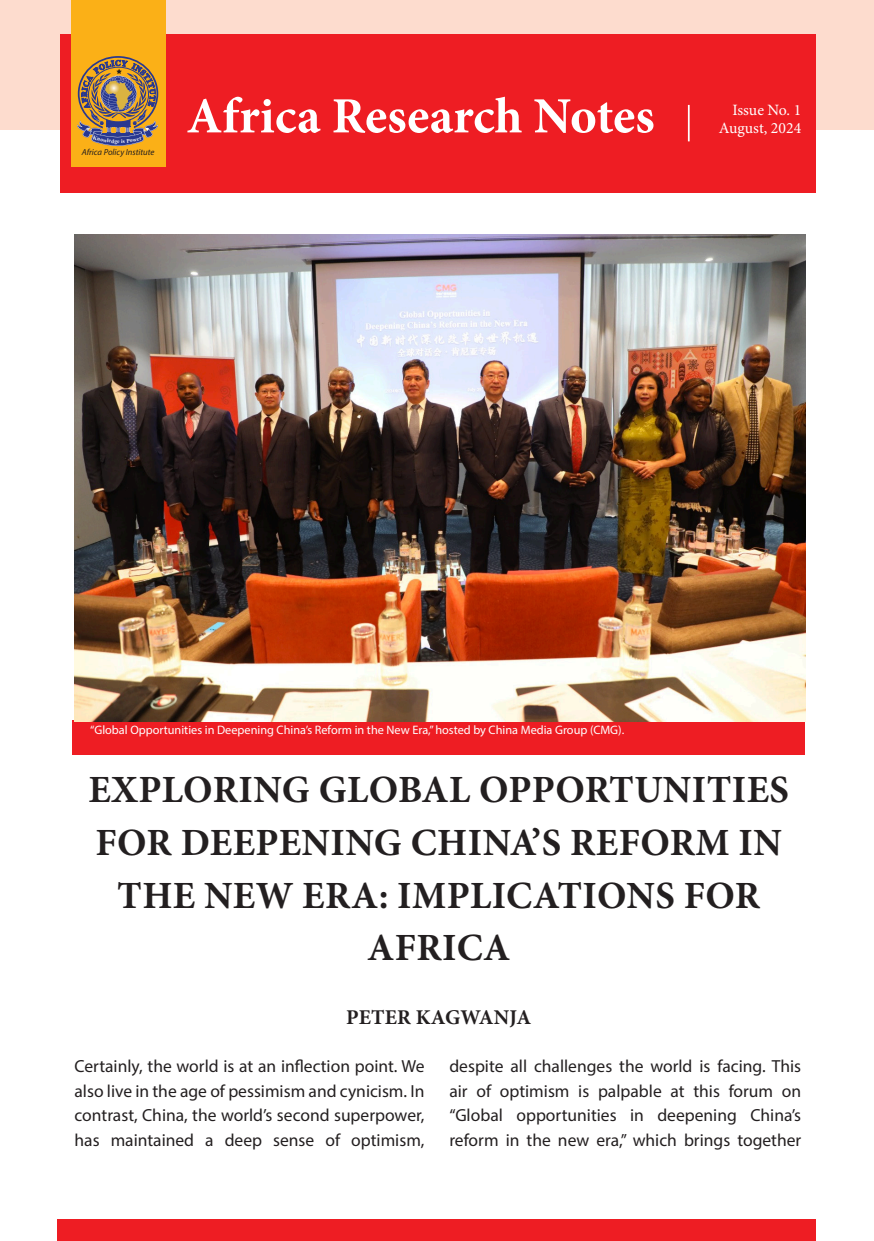
<style>
.page{position:relative;width:874px;height:1241px;background:#fff}
.page>*{position:absolute;margin:0;border:0;box-sizing:border-box;transform-origin:0 0}
.t1{font:700 50.75px "Minion Pro";color:#fff}
.t2{font:700 38.5px/52.5px "Minion Pro";letter-spacing:.01em;color:#231f20;text-align:center}
.t3{font:700 21px "Minion Pro";letter-spacing:.005em;color:#231f20}
.body_text{font:17.5px/24.5px "Myriad Pro";color:#231f20;text-align:justify}
.t4{font:15.75px "Minion Pro";letter-spacing:-.005em;color:#fff}
.t5{font:12.25px "Myriad Pro";color:#fff}
.t6{font:italic 8.75px "Myriad Pro";color:#231f20}
.t7{font:700 5.6px "Times New Roman";color:#f2f3f4}
</style>
<div class="page">
<div style="left:58px;top:1218px;width:757px;height:22px;background:#ee1d23"></div>
<div style="left:0;top:0;width:873px;height:130px;background:#fddcce"></div>
<div style="left:60px;top:34px;width:755px;height:159px;background:#ee1d23"></div>
<hr style="left:687px;top:105px;width:2px;height:36px;background:#fff">
<div style="left:71px;top:0;width:94px;height:167px;background:#fbb017"></div>
<div style="left:73px;top:719px;width:731px;height:35px;background:#ee1d23"></div>
<img style="left:74px;top:235px;width:730px;height:486px">
<svg style="left:77px;top:56px;width:81px;height:90px"></svg>
<p class="t7" style="left:117px;top:137px;width:4px">e</p>
<p class="t6" style="left:82px;top:147px;width:74px">Africa Policy Institute</p>
<p class="t1" style="left:186px;top:80px;width:469px">Africa Research Notes</p>
<p class="t4" style="left:732px;top:99px;width:70px">Issue No. 1</p>
<p class="t4" style="left:718px;top:118px;width:84px">August, 2024</p>
<p class="t5" style="left:90px;top:722px;width:535px">“Global Opportunities in Deepening China’s Reform in the New Era,” hosted by China Media Group (CMG).</p>
<p class="t2" style="left:88px;top:763px;width:701px">EXPLORING GLOBAL OPPORTUNITIES<br>FOR DEEPENING CHINA’S REFORM IN<br>THE NEW ERA: IMPLICATIONS FOR<br>AFRICA</p>
<p class="t3" style="left:346px;top:1002px;width:186px">PETER KAGWANJA</p>
<p class="body_text" style="left:74px;top:1053px;width:351px">Certainly, the world is at an inflection point. We also live in the age of pessimism and cynicism. In contrast, China, the world’s second superpower, has maintained a deep sense of optimism,</p>
<p class="body_text" style="left:449px;top:1053px;width:353px">despite all challenges the world is facing. This air of optimism is palpable at this forum on “Global opportunities in deepening China’s reform in the new era,” which brings together</p>
</div>
